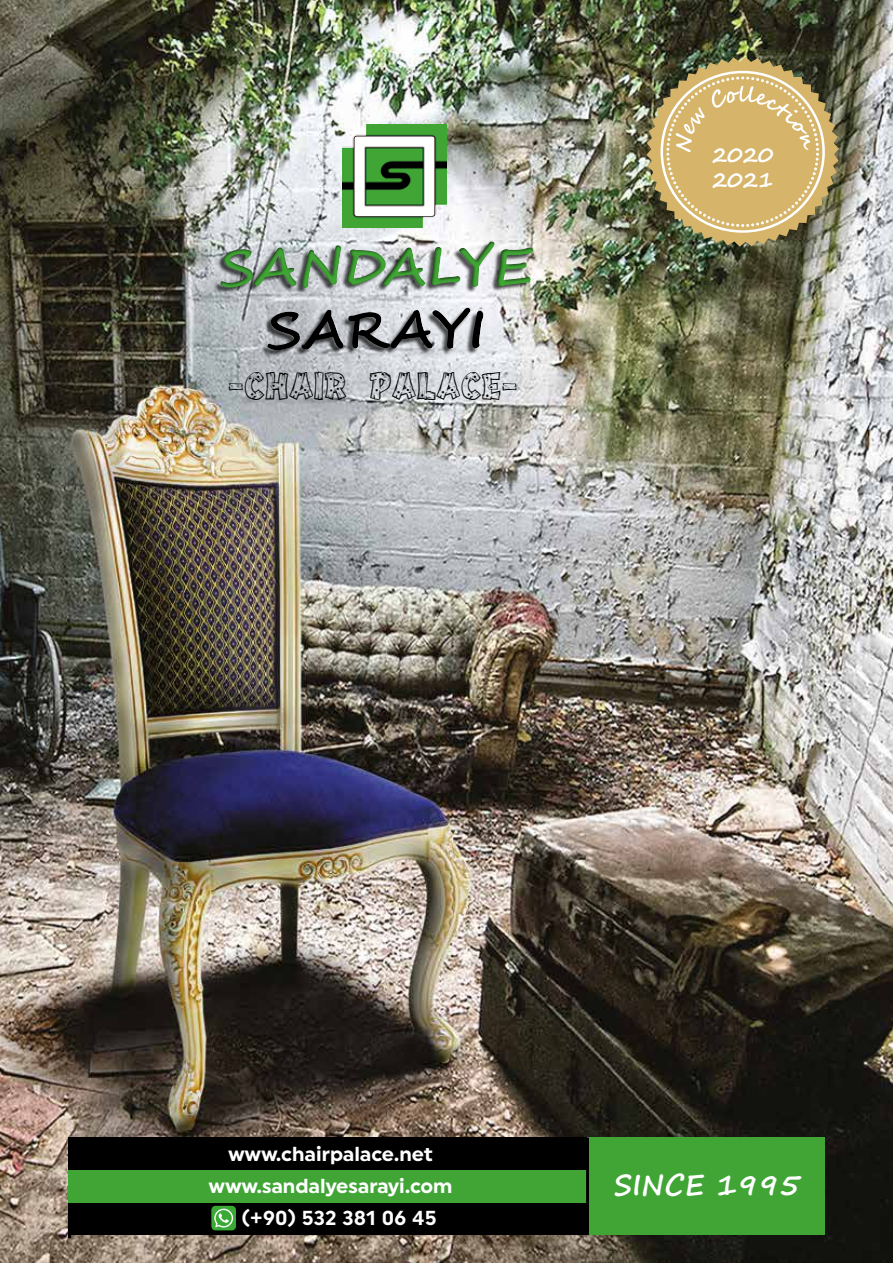
<style>
.page{position:relative;width:893px;height:1263px;background:#fff}
.page>*{position:absolute;margin:0;border:0;box-sizing:border-box;transform-origin:0 0}
.t1{font:700 52.05px "Segoe Script";color:#40a535}
.t2{font:33.9px "Drift Type";color:#000}
.t3{font:700 28.95px "Segoe Print";color:#fff}
.t4{font:700 21px/25.2px "Segoe Script";color:#fff}
.t5{font:700 20.25px "Uniform";color:#fff}
</style>
<div class="page">
<img style="left:0;top:0;width:893px;height:1263px">
<img style="left:342px;top:124px;width:104px;height:101px">
<div style="left:210px;top:225px;width:398px;height:151px;background:#000;opacity:.57"></div>
<svg style="left:646px;top:57px;width:193px;height:190px;background:#b6a26a"></svg>
<hr style="left:68px;top:1141px;width:3px;height:97px;background:#000">
<div style="left:68px;top:1202px;width:521px;height:33px;background:#000"></div>
<div style="left:68px;top:1137px;width:521px;height:33px;background:#000"></div>
<div style="left:68px;top:1170px;width:521px;height:32px;background:#40a535"></div>
<div style="left:587px;top:1137px;width:238px;height:98px;background:#40a535"></div>
<hr style="left:586px;top:1137px;width:3px;height:98px;background:#000">
<div style="left:211px;top:1206px;width:25px;height:24px;background:#3aaa35;border-radius:4px"></div>
<svg style="left:214px;top:1209px;width:19px;height:18px"></svg>
<h1 class="t1" style="left:220px;top:225px;width:314px">SANDALYE</h1>
<h2 class="t2" style="left:227px;top:372px;width:293px">-CHAIR PALACE-</h2>
<p class="t4" style="left:712px;top:143px;width:63px">2020<br>2021</p>
<p class="t5" style="left:228px;top:1142px;width:206px">www.chairpalace.net</p>
<p class="t5" style="left:209px;top:1174px;width:245px">www.sandalyesarayi.com</p>
<p class="t5" style="left:241px;top:1205px;width:197px">(+90) 532 381 06 45</p>
<h3 class="t3" style="left:614px;top:1158px;width:188px">SINCE 1995</h3>
</div>
